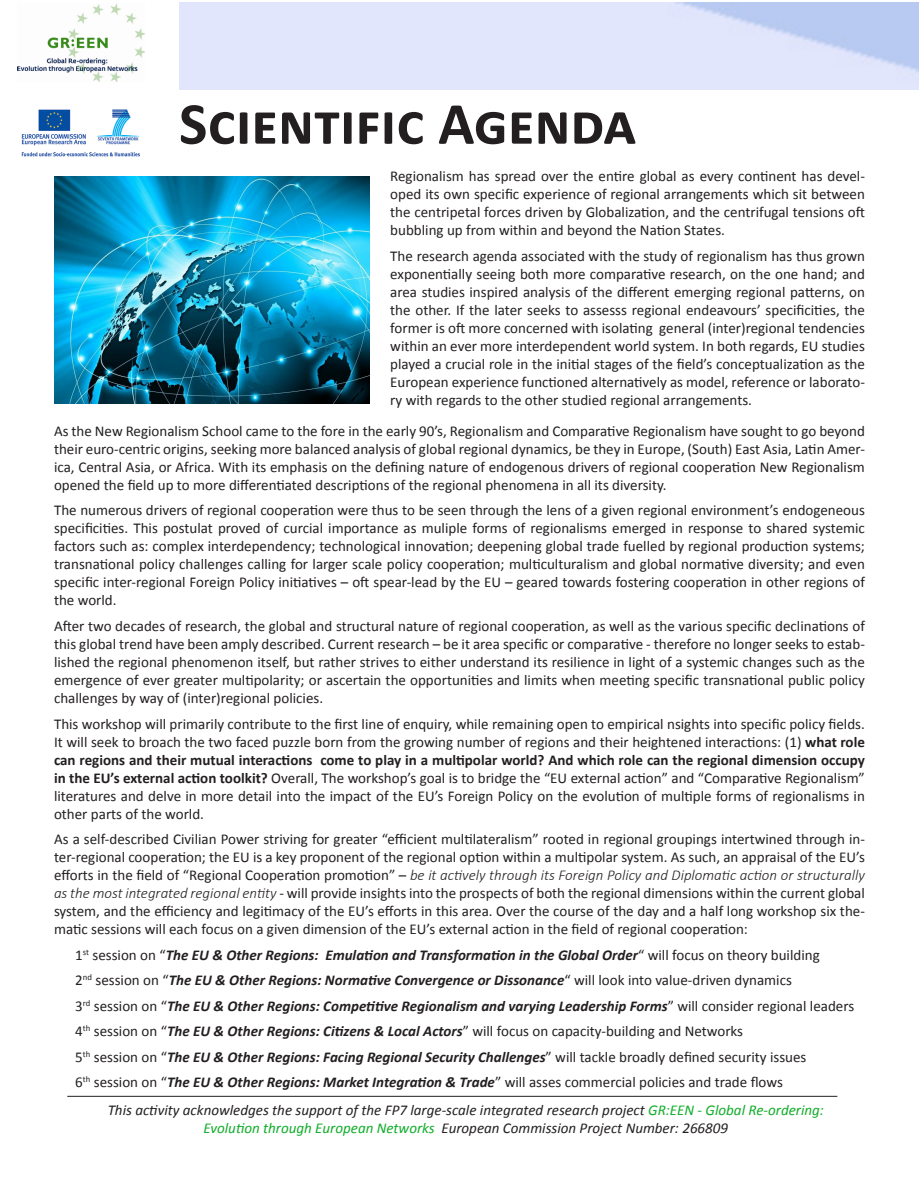
<style>
.page{position:relative;width:919px;height:1191px;background:#fff}
.page>*{position:absolute;margin:0;border:0;box-sizing:border-box;transform-origin:0 0}
.Body{font:700 60px "Calibri";color:#231f20}
.Body-2{font:15px/18px "Calibri";color:#231f20;text-align:justify}
.Body-3{font:italic 700 15px "Calibri";color:#231f20}
.Body-4{font:italic 15px/18px "Calibri";color:#231f20;text-align:center}
.s1{font-weight:700}
.s2{font-weight:300;font-style:italic}
.s3{font-weight:400;font-style:normal}
.s4{font-weight:700;font-style:italic}
.s5{color:#10ad29}
</style>
<div class="page">
<hr style="left:67px;top:1096px;width:770px;height:1px;background:#231f20">
<img style="left:21px;top:109px;width:119px;height:48px">
<img style="left:18px;top:4px;width:127px;height:77px">
<img style="left:54px;top:176px;width:316px;height:228px">
<p class="Body" style="left:179px;top:85px;width:458px">Scientific Agenda</p>
<p class="Body-2" style="left:390px;top:167px;width:476px">Regionalism has spread over the entire global as every continent has devel&shy;oped its own specific experience of regional arrangements which sit between the centripetal forces driven by Globalization, and the centrifugal tensions oft bubbling up from within and beyond the Nation States.</p>
<p class="Body-2" style="left:390px;top:247px;width:476px">The research agenda associated with the study of regionalism has thus grown exponentially seeing both more comparative research, on the one hand; and area studies inspired analysis of the different emerging regional patterns, on the other. If the later seeks to assesss regional endeavours’ specificities, the former is oft more concerned with isolating general (inter)regional tendencies within an ever more interdependent world system. In both regards, EU studies played a crucial role in the initial stages of the field’s conceptualization as the European experience functioned alternatively as model, reference or laborato&shy;ry with regards to the other studied regional arrangements.</p>
<p class="Body-2" style="left:54px;top:422px;width:812px">As the New Regionalism School came to the fore in the early 90’s, Regionalism and Comparative Regionalism have sought to go beyond their euro-centric origins, seeking more balanced analysis of global regional dynamics, be they in Europe, (South) East Asia, Latin Amer&shy;ica, Central Asia, or Africa. With its emphasis on the defining nature of endogenous drivers of regional cooperation New Regionalism opened the field up to more differentiated descriptions of the regional phenomena in all its diversity.</p>
<p class="Body-2" style="left:54px;top:501px;width:812px">The numerous drivers of regional cooperation were thus to be seen through the lens of a given regional environment’s endogeneous specificities. This postulat proved of curcial importance as muliple forms of regionalisms emerged in response to shared systemic factors such as: complex interdependency; technological innovation; deepening global trade fuelled by regional production systems; transnational policy challenges calling for larger scale policy cooperation; multiculturalism and global normative diversity; and even specific inter-regional Foreign Policy initiatives – oft spear-lead by the EU – geared towards fostering cooperation in other regions of the world.</p>
<p class="Body-2" style="left:54px;top:617px;width:812px">After two decades of research, the global and structural nature of regional cooperation, as well as the various specific declinations of this global trend have been amply described. Current research – be it area specific or comparative - therefore no longer seeks to estab&shy;lished the regional phenomenon itself, but rather strives to either understand its resilience in light of a systemic changes such as the emergence of ever greater multipolarity; or ascertain the opportunities and limits when meeting specific transnational public policy challenges by way of (inter)regional policies.</p>
<p class="Body-2" style="left:54px;top:714px;width:812px">This workshop will primarily contribute to the first line of enquiry, while remaining open to empirical nsights into specific policy fields.<br>It will seek to broach the two faced puzzle born from the growing number of regions and their heightened interactions: (1) <span class="s1">what role can regions and their mutual interactions come to play in a multipolar world? And which role can the regional dimension occupy in the EU’s external action toolkit?</span> Overall, The workshop’s goal is to bridge the “EU external action” and “Comparative Regionalism” literatures and delve in more detail into the impact of the EU’s Foreign Policy on the evolution of multiple forms of regionalisms in other parts of the world.</p>
<p class="Body-2" style="left:54px;top:830px;width:812px">As a self-described Civilian Power striving for greater “efficient multilateralism” rooted in regional groupings intertwined through in&shy;ter-regional cooperation; the EU is a key proponent of the regional option within a multipolar system. As such, an appraisal of the EU’s efforts in the field of “Regional Cooperation promotion” – <span class="s2">be it actively through its Foreign Policy and Diplomatic action or structurally as the most integrated regional entity</span> - will provide insights into the prospects of both the regional dimensions within the current global system, and the efficiency and legitimacy of the EU’s efforts in this area. Over the course of the day and a half long workshop six the&shy;matic sessions will each focus on a given dimension of the EU’s external action in the field of regional cooperation:</p>
<p class="Body-3" style="left:75px;top:945px;width:745px"><span class="s3">1</span><sup>st</sup> <span class="s3">session on “</span>The EU &amp; Other Regions: Emulation and Transformation in the Global Order<span class="s3">“ will focus on theory building</span></p>
<p class="Body-3" style="left:75px;top:970px;width:718px"><span class="s3">2</span><sup>nd</sup> <span class="s3">session on “</span>The EU &amp; Other Regions: Normative Convergence or Dissonance<span class="s3">“ will look into value-driven dynamics</span></p>
<p class="Body-3" style="left:75px;top:996px;width:780px"><span class="s3">3</span><sup>rd</sup> <span class="s3">session on “</span>The EU &amp; Other Regions: Competitive Regionalism and varying Leadership Forms<span class="s3">” will consider regional leaders</span></p>
<p class="Body-2" style="left:75px;top:1022px;width:669px">4<sup>th</sup> session on “<span class="s4">The EU &amp; Other Regions: Citizens &amp; Local Actors</span>” will focus on capacity-building and Networks</p>
<p class="Body-3" style="left:75px;top:1047px;width:732px"><span class="s3">5</span><sup>th</sup> <span class="s3">session on “</span>The EU &amp; Other Regions: Facing Regional Security Challenges<span class="s3">” will tackle broadly defined security issues</span></p>
<p class="Body-2" style="left:75px;top:1073px;width:709px">6<sup>th</sup> session on “<span class="s4">The EU &amp; Other Regions: Market Integration &amp; Trade</span>” will asses commercial policies and trade flows</p>
<p class="Body-4" style="left:108px;top:1100px;width:717px">This activity acknowledges the support of the FP7 large-scale integrated research project <span class="s5">GR:EEN - Global Re-ordering:<br>Evolution through European Networks</span> European Commission Project Number: 266809</p>
</div>
